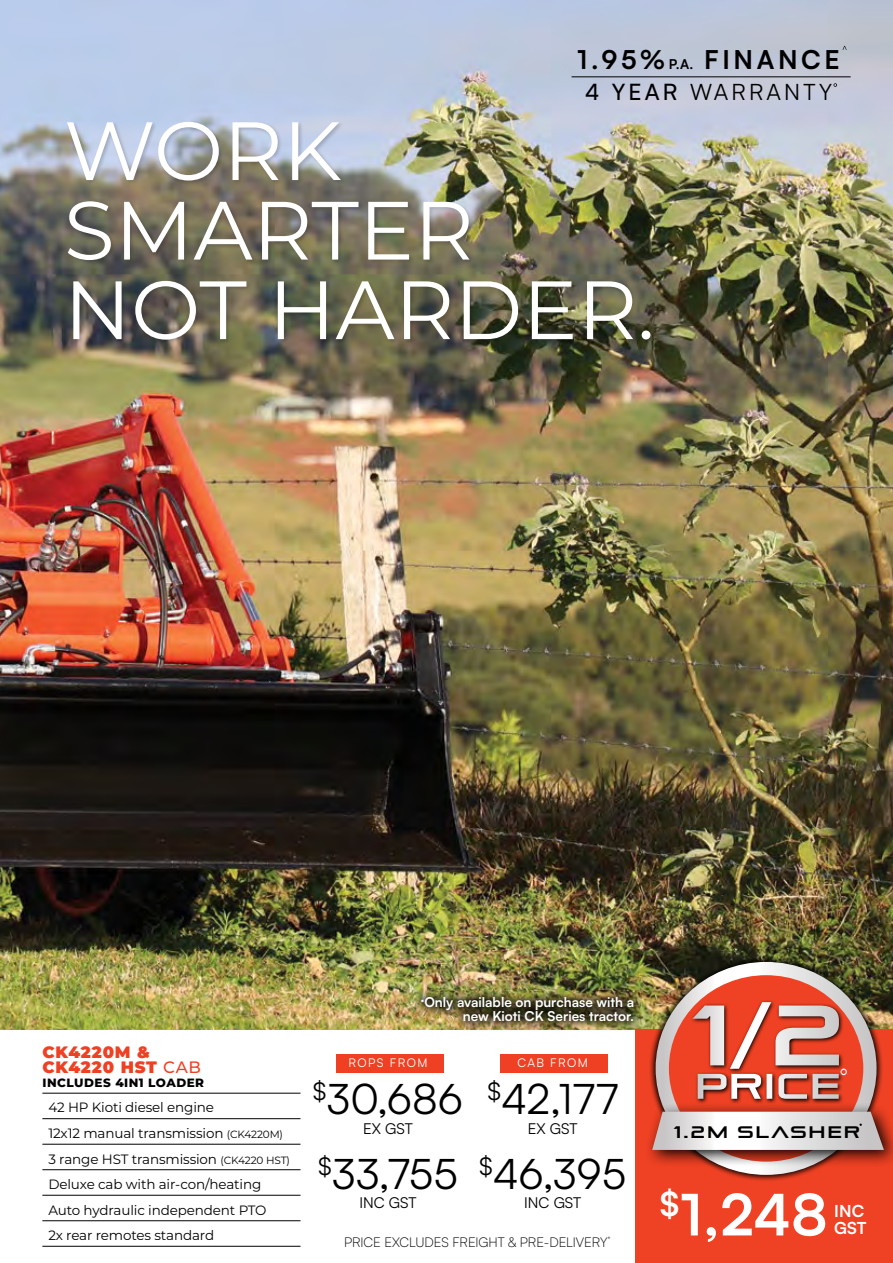
<style>
.page{position:relative;width:893px;height:1263px;background:#fff}
.page>*{position:absolute;margin:0;border:0;box-sizing:border-box;transform-origin:0 0}
.t1{font:700 85.05px "Pirulen Rg";color:#fff}
.t2{font:82.5px/79.5px "Montserrat";color:#fff}
.t3{font:700 57px "Satoshi";color:#fff}
.t4{font:42px "Satoshi";color:#000}
.t5{font:700 35.4px "Pirulen Rg";letter-spacing:.05em;color:#fff}
.t6{font:700 25.95px "Satoshi";letter-spacing:.14em;color:#000}
.t7{font:22.5px "Satoshi";letter-spacing:.14em;color:#000}
.t8{font:700 16.65px "Pirulen Rg";letter-spacing:.14em;color:#000}
.t9{font:900 16.5px/15px "Montserrat";letter-spacing:.05em;color:#ef4023}
.t10{font:700 16.5px/16.5px "Satoshi";letter-spacing:.01em;color:#fff}
.t11{font:15px "Satoshi";color:#000}
.t12{font:13.5px/25.5px "Montserrat";letter-spacing:-.01em;color:#000}
.t13{font:700 13.5px/13.5px "Satoshi";color:#fff;text-align:right}
.t14{font:300 13.5px "Satoshi";letter-spacing:-.005em;color:#000}
.t15{font:800 12px "Montserrat";letter-spacing:.04em;color:#000}
.t16{font:12px "Satoshi";letter-spacing:.12em;color:#fff}
.s1{font-size:13.5px}
.s2{font-weight:500}
.s3{font-size:10.5px}
</style>
<div class="page">
<img style="left:0;top:0;width:893px;height:1029px">
<div style="left:67px;top:121px;width:589px;height:224px;background:#000;opacity:.19"></div>
<hr style="left:42px;top:1093px;width:258px;height:1px;background:#000">
<hr style="left:42px;top:1118px;width:258px;height:1px;background:#000">
<hr style="left:42px;top:1144px;width:258px;height:1px;background:#000">
<hr style="left:42px;top:1169px;width:258px;height:1px;background:#000">
<hr style="left:42px;top:1195px;width:258px;height:1px;background:#000">
<hr style="left:42px;top:1220px;width:258px;height:1px;background:#000">
<hr style="left:42px;top:1246px;width:258px;height:1px;background:#000">
<div style="left:336px;top:1054px;width:107px;height:18px;background:#ef4023"></div>
<div style="left:501px;top:1054px;width:107px;height:18px;background:#ef4023"></div>
<div style="left:635px;top:1029px;width:258px;height:234px;background:#ef4123"></div>
<div style="left:649px;top:955px;width:234px;height:227px;background:#000;opacity:.9"></div>
<svg style="left:662px;top:968px;width:208px;height:200px;fill:#ef4123"></svg>
<div style="left:656px;top:962px;width:220px;height:213px;border:13px solid #fff;border-radius:50%"></div>
<svg style="left:691px;top:1000px;width:153px;height:74px"></svg>
<svg style="left:840px;top:1068px;width:7px;height:7px"></svg>
<svg style="left:695px;top:1071px;width:149px;height:31px"></svg>
<div style="left:644px;top:1102px;width:249px;height:65px;background:#000;opacity:.96"></div>
<svg style="left:652px;top:1112px;width:232px;height:38px;background:#e1d9d8"></svg>
<hr style="left:572px;top:77px;width:279px;height:1px;background:#000">
<svg style="left:833px;top:83px;width:4px;height:4px"></svg>
<svg style="left:842px;top:46px;width:5px;height:4px"></svg>
<div style="left:410px;top:986px;width:235px;height:47px;background:#000;opacity:.86"></div>
<h3 class="t6" style="left:577px;top:40px;width:264px">1.95%<span class="s1">P.A.</span> FINANCE</h3>
<h3 class="t7" style="left:585px;top:77px;width:248px"><span class="s2">4 YEAR</span> WARRANTY</h3>
<h2 class="t2" style="left:64px;top:108px;width:592px">WORK<br>SMARTER<br>NOT HARDER.</h2>
<p class="t9" style="left:43px;top:1043px;width:160px">CK4220M &amp;<br>CK4220 HST <span class="s2">CAB</span></p>
<p class="t15" style="left:43px;top:1073px;width:163px">INCLUDES 4IN1 LOADER</p>
<p class="t12" style="left:48px;top:1094px;width:243px">42 HP Kioti diesel engine<br>12x12 manual transmission <span class="s3">(CK4220M)<br></span>3 range HST transmission <span class="s3">(CK4220 HST)<br></span>Deluxe cab with air-con/heating<br>Auto hydraulic independent PTO<br>2x rear remotes standard</p>
<p class="t13" style="left:421px;top:995px;width:215px"><sup>•</sup>Only available on purchase with a new Kioti CK Series tractor.</p>
<h1 class="t1" style="left:692px;top:984px;width:153px">1/2</h1>
<h3 class="t5" style="left:695px;top:1065px;width:146px">PRICE</h3>
<p class="t8" style="left:674px;top:1122px;width:187px">1.2M SLASHER</p>
<p class="t16" style="left:348px;top:1055px;width:81px">ROPS FROM</p>
<h3 class="t4" style="left:313px;top:1071px;width:152px"><sup>$</sup>30,686</h3>
<p class="t11" style="left:363px;top:1118px;width:51px">EX GST</p>
<h3 class="t4" style="left:318px;top:1145px;width:141px"><sup>$</sup>33,755</h3>
<p class="t11" style="left:359px;top:1193px;width:59px">INC GST</p>
<p class="t16" style="left:517px;top:1055px;width:72px">CAB FROM</p>
<h3 class="t4" style="left:487px;top:1071px;width:132px"><sup>$</sup>42,177</h3>
<p class="t11" style="left:528px;top:1118px;width:51px">EX GST</p>
<h3 class="t4" style="left:479px;top:1145px;width:149px"><sup>$</sup>46,395</h3>
<p class="t11" style="left:524px;top:1193px;width:59px">INC GST</p>
<h3 class="t3" style="left:660px;top:1173px;width:169px"><sup>$</sup>1,248</h3>
<p class="t10" style="left:834px;top:1202px;width:34px">INC<br>GST</p>
<p class="t14" style="left:344px;top:1233px;width:268px">PRICE EXCLUDES FREIGHT &amp; PRE-DELIVERY<sup>*</sup></p>
</div>
